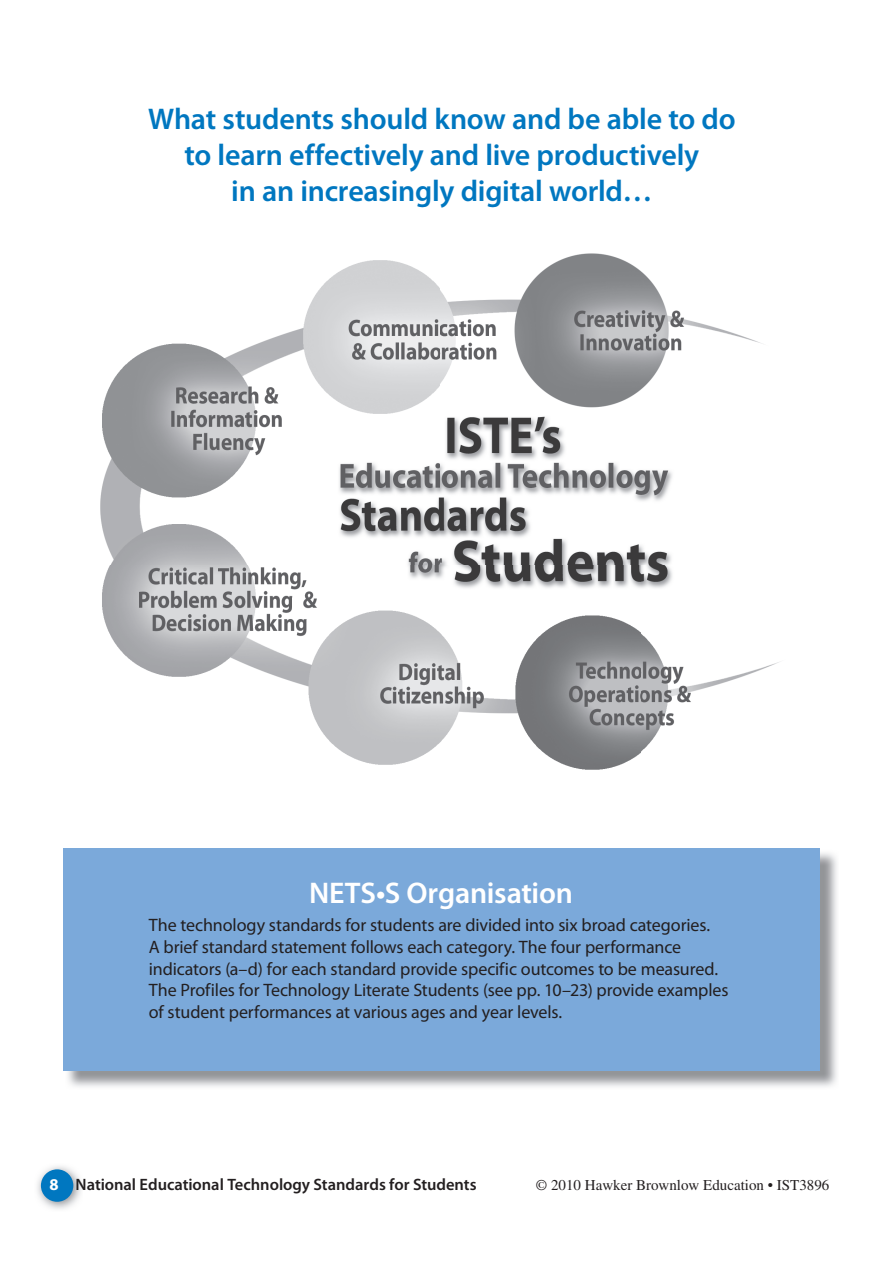
<style>
.page{position:relative;width:893px;height:1263px;background:#fff}
.page>*{position:absolute;margin:0;border:0;box-sizing:border-box;transform-origin:0 0}
.t1{font:600 30px/36px "Myriad Pro";letter-spacing:-.01em;color:#0077c0;text-align:center}
.t2{font:600 30px "Myriad Pro";letter-spacing:-.005em;color:#fff}
.t3{font:18px/21.6px "Myriad Pro";letter-spacing:-.005em;color:#231f20}
.t4{font:600 16.5px "Myriad Pro";color:#231f20}
.t5{font:15px "Times";color:#231f20}
.s1{font-weight:700;color:#fff}
</style>
<div class="page">
<img style="left:37px;top:1166px;width:44px;height:43px">
<div style="left:41px;top:1169px;width:32px;height:33px;background:#0077c0;border-radius:50%"></div>
<img style="left:65px;top:853px;width:772px;height:234px">
<div style="left:64px;top:848px;width:756px;height:222px;background:#7ba9da"></div>
<img style="left:100px;top:253px;width:679px;height:517px">
<div style="left:292px;top:598px;width:9px;height:16px;background:#fff"></div>
<p class="t1" style="left:148px;top:103px;width:589px">What students should know and be able to do to learn effectively and live productively<br>in an increasingly digital world…</p>
<p class="t2" style="left:309px;top:882px;width:265px">NETS•S Organisation</p>
<p class="t3" style="left:149px;top:916px;width:581px">The technology standards for students are divided into six broad categories.<br>A brief standard statement follows each category. The four performance indicators (a–d) for each standard provide specific outcomes to be measured.<br>The Profiles for Technology Literate Students (see pp. 10–23) provide examples of student performances at various ages and year levels.</p>
<p class="t4" style="left:50px;top:1178px;width:428px"><span class="s1">8</span> National Educational Technology Standards for Students</p>
<p class="t5" style="left:536px;top:1179px;width:295px">© 2010 Hawker Brownlow Education • IST3896</p>
</div>
